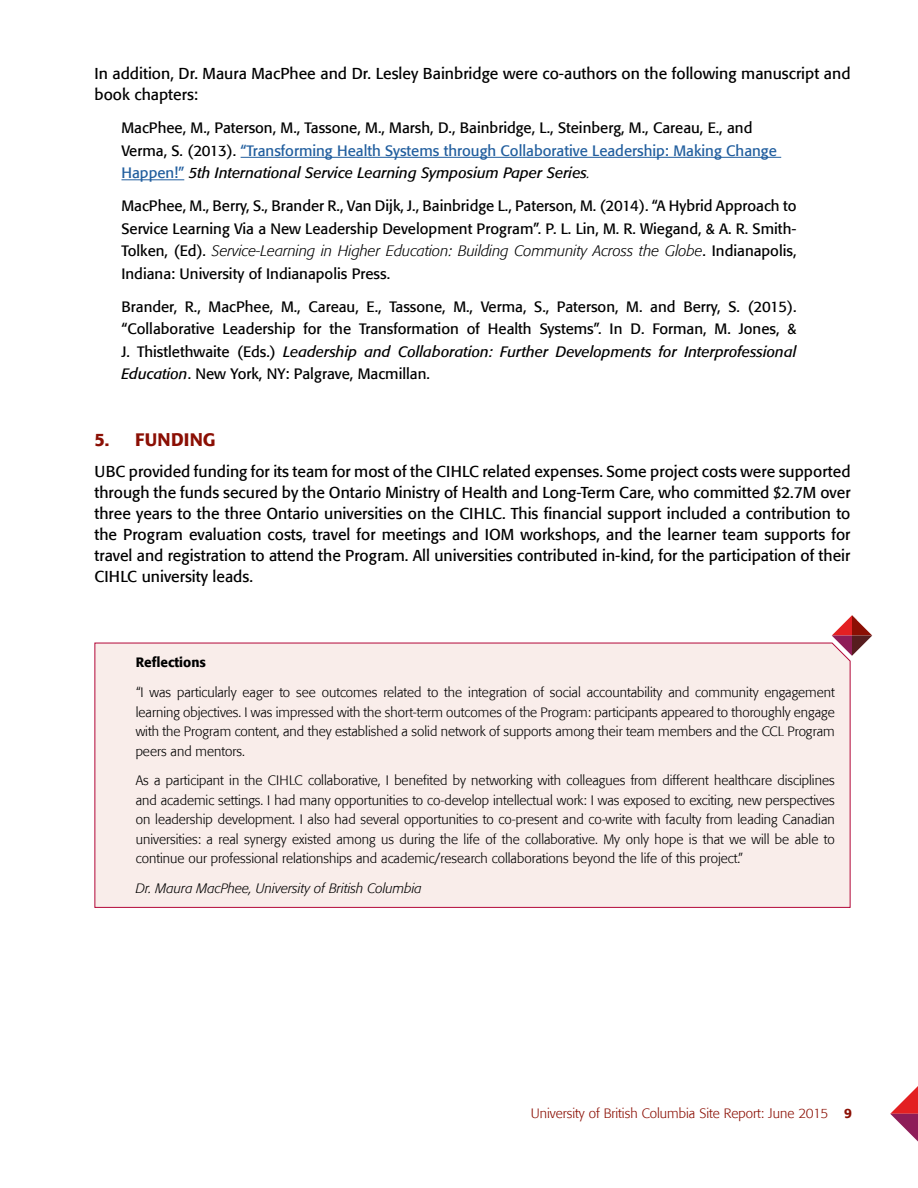
<style>
.page{position:relative;width:918px;height:1188px;background:#fff}
.page>*{position:absolute;margin:0;border:0;box-sizing:border-box;transform-origin:0 0}
.t1{font:500 18px "Formata";letter-spacing:.02em;color:#8b0f04}
.t2{font:15.75px/21px "Formata";color:#000}
.t3{font:15px/22.5px "Formata";color:#000;text-align:justify}
.t4{font:300 13.5px/19.5px "Formata";color:#000;text-align:justify}
.t5{font:300 13.5px "Formata";color:#8b0f04}
.t6{font:italic 300 13.5px "Formata";color:#000}
.t7{font:500 13.5px "Formata";color:#000}
.s1{color:#215e9e}
.s2{font-style:italic}
.s3{font-weight:300;font-style:italic}
.s4{font-weight:500}
</style>
<div class="page">
<svg style="left:890px;top:1086px;width:28px;height:56px"></svg>
<hr style="left:241px;top:157px;width:540px;height:1px;background:#215e9e">
<hr style="left:122px;top:180px;width:62px;height:1px;background:#215e9e">
<div style="left:94px;top:642px;width:757px;height:266px;background:#f9edea"></div>
<svg style="left:832px;top:615px;width:40px;height:41px"></svg>
<p class="t2" style="left:94px;top:63px;width:758px">In addition, Dr. Maura MacPhee and Dr. Lesley Bainbridge were co-authors on the following manuscript and book chapters:</p>
<p class="t3" style="left:122px;top:117px;width:657px;text-align:left">MacPhee, M., Paterson, M., Tassone, M., Marsh, D., Bainbridge, L., Steinberg, M., Careau, E., and<br>Verma, S. (2013). <span class="s1">“Transforming Health Systems through Collaborative Leadership: Making Change<br>Happen!”</span> <span class="s2">5th International Service Learning Symposium Paper Series</span><span class="s3">.</span></p>
<p class="t3" style="left:122px;top:195px;width:677px">MacPhee, M., Berry, S., Brander R., Van Dijk, J., Bainbridge L., Paterson, M. (2014). “A Hybrid Approach to Service Learning Via a New Leadership Development Program”. P. L. Lin, M. R. Wiegand, &amp; A. R. Smith-Tolken, (Ed). <span class="s3">Service-Learning in Higher Education: Building Community Across the Globe</span>. Indianapolis, Indiana: University of Indianapolis Press.</p>
<p class="t3" style="left:122px;top:295px;width:677px">Brander, R., MacPhee, M., Careau, E., Tassone, M., Verma, S., Paterson, M. and Berry, S. (2015). “Collaborative Leadership for the Transformation of Health Systems”. In D. Forman, M. Jones, &amp; J. Thistlethwaite (Eds.) <span class="s2">Leadership and Collaboration: Further Developments for Interprofessional Education</span>. New York, NY: Palgrave, Macmillan.</p>
<h1 class="t1" style="left:94px;top:428px;width:123px">5. FUNDING</h1>
<p class="t2" style="left:94px;top:461px;width:758px;text-align:justify">UBC provided funding for its team for most of the CIHLC related expenses. Some project costs were supported through the funds secured by the Ontario Ministry of Health and Long-Term Care, who committed $2.7M over three years to the three Ontario universities on the CIHLC. This financial support included a contribution to the Program evaluation costs, travel for meetings and IOM workshops, and the learner team supports for travel and registration to attend the Program. All universities contributed in-kind, for the participation of their CIHLC university leads.</p>
<p class="t7" style="left:136px;top:654px;width:72px">Reflections</p>
<p class="t4" style="left:136px;top:683px;width:701px">“I was particularly eager to see outcomes related to the integration of social accountability and community engagement learning objectives. I was impressed with the short-term outcomes of the Program: participants appeared to thoroughly engage with the Program content, and they established a solid network of supports among their team members and the CCL Program peers and mentors.</p>
<p class="t4" style="left:136px;top:771px;width:701px">As a participant in the CIHLC collaborative, I benefited by networking with colleagues from different healthcare disciplines and academic settings. I had many opportunities to co-develop intellectual work: I was exposed to exciting, new perspectives on leadership development. I also had several opportunities to co-present and co-write with faculty from leading Canadian universities: a real synergy existed among us during the life of the collaborative. My only hope is that we will be able to continue our professional relationships and academic/research collaborations beyond the life of this project.”</p>
<p class="t6" style="left:136px;top:881px;width:288px">Dr. Maura MacPhee, University of British Columbia</p>
<p class="t5" style="left:531px;top:1105px;width:323px">University of British Columbia Site Report: June 2015 <span class="s4">9</span></p>
</div>
